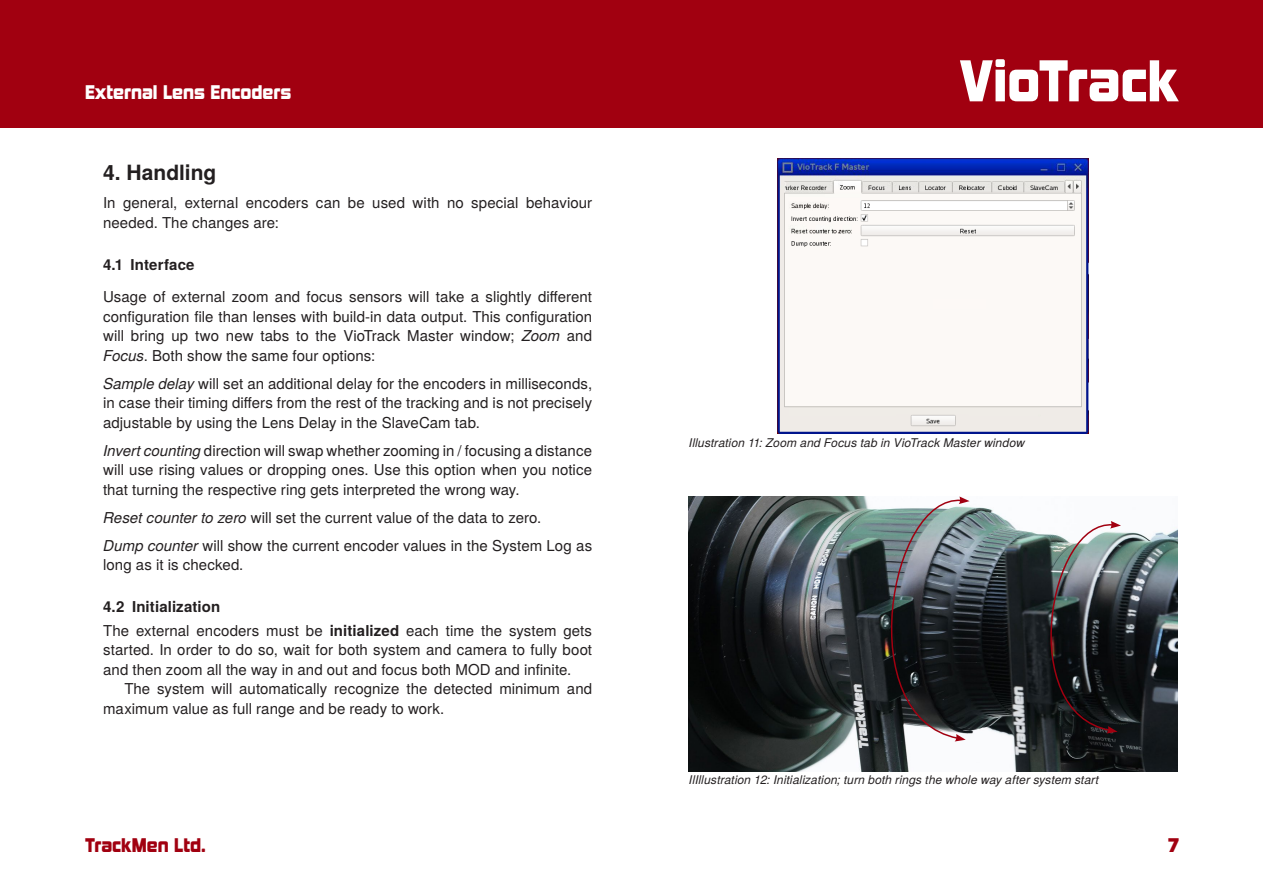
<style>
.page{position:relative;width:1263px;height:893px;background:#fff}
.page>*{position:absolute;margin:0;border:0;box-sizing:border-box;transform-origin:0 0}
.t1{font:54px "Kimberley Bl";color:#fff}
.t2{font:700 21px "Te X Gyre Heros";color:#231f20}
.t3{font:18px "Kimberley Bl";color:#fff}
.t4{font:18px "Kimberley Bl";color:#a10010}
.t5{font:15px/19.5px "Te X Gyre Heros";letter-spacing:.005em;color:#231f20}
.t6{font:700 15px "Te X Gyre Heros";letter-spacing:.01em;color:#231f20}
.t7{font:italic 12px "Te X Gyre Heros";letter-spacing:.01em;color:#231f20}
.s1{font-style:italic}
.s2{font-weight:700}
</style>
<div class="page">
<div style="left:0;top:0;width:1263px;height:128px;background:#a10010"></div>
<img style="left:689px;top:496px;width:489px;height:276px">
<img style="left:778px;top:158px;width:311px;height:275px">
<svg style="left:851px;top:496px;width:118px;height:245px"></svg>
<svg style="left:1015px;top:520px;width:106px;height:213px"></svg>
<p class="t3" style="left:85px;top:81px;width:208px">External Lens Encoders</p>
<h2 class="t2" style="left:103px;top:156px;width:115px">4. Handling</h2>
<p class="t5" style="left:103px;top:192px;width:490px">In general, external encoders can be used with no special behaviour needed. The changes are:</p>
<p class="t6" style="left:103px;top:253px;width:93px">4.1 Interface</p>
<p class="t5" style="left:103px;top:286px;width:490px;text-align:justify">Usage of external zoom and focus sensors will take a slightly different configuration file than lenses with build-in data output. This configuration will bring up two new tabs to the VioTrack Master window; <span class="s1">Zoom</span> and <span class="s1">Focus</span>. Both show the same four options:</p>
<p class="t5" style="left:103px;top:373px;width:490px;text-align:justify"><span class="s1">Sample delay</span> will set an additional delay for the encoders in milliseconds, in case their timing differs from the rest of the tracking and is not precisely adjustable by using the Lens Delay in the SlaveCam tab.</p>
<p class="t5" style="left:103px;top:440px;width:490px;text-align:justify"><span class="s1">Invert counting</span> direction will swap whether zooming in / focusing a distance will use rising values or dropping ones. Use this option when you notice that turning the respective ring gets interpreted the wrong way.</p>
<p class="t5" style="left:103px;top:502px;width:490px;line-height:28px"><span class="s1">Reset counter to zero</span> will set the current value of the data to zero.<br><span class="s1">Dump counter</span> will show the current encoder values in the System Log as</p>
<p class="t5" style="left:103px;top:554px;width:142px">long as it is checked.</p>
<p class="t5" style="left:103px;top:594px;width:490px;line-height:23.7px"><span class="s2">4.2 Initialization<br></span>The external encoders must be <span class="s2">initialized</span> each time the system gets</p>
<p class="t5" style="left:103px;top:639px;width:490px">started. In order to do so, wait for both system and camera to fully boot and then zoom all the way in and out and focus both MOD and infinite.</p>
<p class="t5" style="left:103px;top:678px;width:491px;text-indent:21px">The system will automatically recognize the detected minimum and maximum value as full range and be ready to work.</p>
<h1 class="t1" style="left:959px;top:47px;width:221px">VioTrack</h1>
<p class="t7" style="left:689px;top:434px;width:337px">Illustration 11: Zoom and Focus tab in VioTrack Master window</p>
<p class="t7" style="left:689px;top:770px;width:412px">IlIllustration 12: Initialization; turn both rings the whole way after system start</p>
<p class="t4" style="left:85px;top:834px;width:122px">TrackMen Ltd.</p>
<p class="t4" style="left:1168px;top:834px;width:12px">7</p>
</div>
